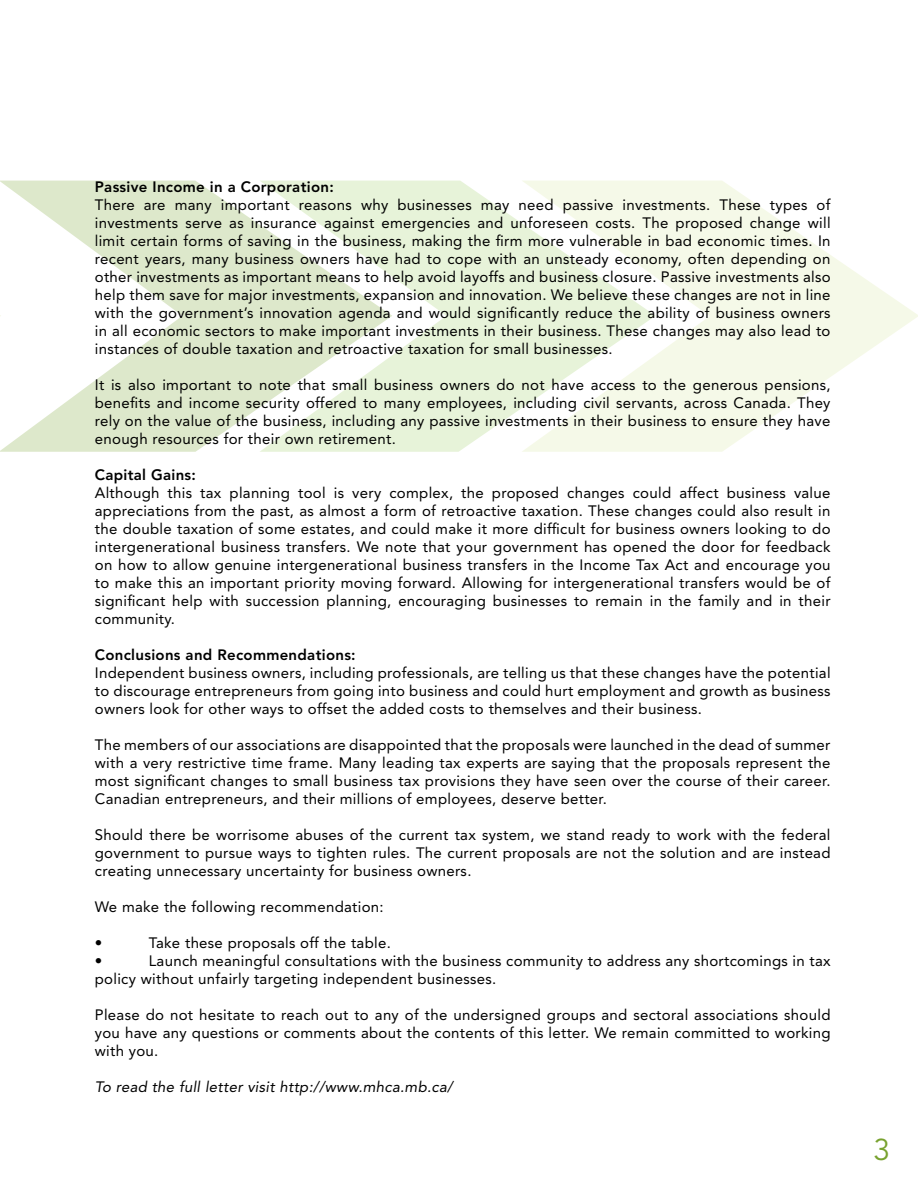
<style>
.page{position:relative;width:918px;height:1188px;background:#fff}
.page>*{position:absolute;margin:0;border:0;box-sizing:border-box;transform-origin:0 0}
.t1{font:30px "Avenir LT Std";color:#78a22f}
.t2{font:15px/18px "Avenir LT Std";letter-spacing:.02em;color:#000;text-align:justify}
.t3{font:800 15px "Avenir LT Std";letter-spacing:.02em;color:#000}
.t4{font:italic 15px "Avenir LT Std";letter-spacing:.02em;color:#000}
</style>
<div class="page">
<svg style="left:1px;top:181px;width:258px;height:271px;fill:#dde8cb"></svg>
<svg style="left:259px;top:181px;width:263px;height:271px;fill:#e7f3d9"></svg>
<svg style="left:522px;top:181px;width:396px;height:271px;fill:#f5f9e8"></svg>
<p class="t3" style="left:95px;top:178px;width:240px">Passive Income in a Corporation:</p>
<p class="t2" style="left:95px;top:196px;width:737px">There are many important reasons why businesses may need passive investments. These types of investments serve as insurance against emergencies and unforeseen costs. The proposed change will limit certain forms of saving in the business, making the firm more vulnerable in bad economic times. In recent years, many business owners have had to cope with an unsteady economy, often depending on other investments as important means to help avoid layoffs and business closure. Passive investments also help them save for major investments, expansion and innovation. We believe these changes are not in line with the government’s innovation agenda and would significantly reduce the ability of business owners in all economic sectors to make important investments in their business. These changes may also lead to instances of double taxation and retroactive taxation for small businesses.</p>
<p class="t2" style="left:95px;top:376px;width:737px">It is also important to note that small business owners do not have access to the generous pensions, benefits and income security offered to many employees, including civil servants, across Canada. They rely on the value of the business, including any passive investments in their business to ensure they have enough resources for their own retirement.</p>
<p class="t3" style="left:95px;top:466px;width:103px">Capital Gains:</p>
<p class="t2" style="left:95px;top:484px;width:737px">Although this tax planning tool is very complex, the proposed changes could affect business value appreciations from the past, as almost a form of retroactive taxation. These changes could also result in the double taxation of some estates, and could make it more difficult for business owners looking to do intergenerational business transfers. We note that your government has opened the door for feedback on how to allow genuine intergenerational business transfers in the Income Tax Act and encourage you to make this an important priority moving forward. Allowing for intergenerational transfers would be of significant help with succession planning, encouraging businesses to remain in the family and in their community.</p>
<p class="t3" style="left:95px;top:646px;width:262px">Conclusions and Recommendations:</p>
<p class="t2" style="left:95px;top:664px;width:737px">Independent business owners, including professionals, are telling us that these changes have the potential to discourage entrepreneurs from going into business and could hurt employment and growth as business owners look for other ways to offset the added costs to themselves and their business.</p>
<p class="t2" style="left:95px;top:736px;width:737px">The members of our associations are disappointed that the proposals were launched in the dead of summer with a very restrictive time frame. Many leading tax experts are saying that the proposals represent the most significant changes to small business tax provisions they have seen over the course of their career.<br>Canadian entrepreneurs, and their millions of employees, deserve better.</p>
<p class="t2" style="left:95px;top:826px;width:737px">Should there be worrisome abuses of the current tax system, we stand ready to work with the federal government to pursue ways to tighten rules. The current proposals are not the solution and are instead creating unnecessary uncertainty for business owners.</p>
<p class="t2" style="left:95px;top:898px;width:290px">We make the following recommendation:</p>
<p class="t2" style="left:95px;top:934px;width:9px">•</p>
<p class="t2" style="left:149px;top:934px;width:244px">Take these proposals off the table.</p>
<p class="t2" style="left:95px;top:952px;width:9px">•</p>
<p class="t2" style="left:95px;top:952px;width:737px;text-indent:54px">Launch meaningful consultations with the business community to address any shortcomings in tax policy without unfairly targeting independent businesses.</p>
<p class="t2" style="left:95px;top:1006px;width:737px">Please do not hesitate to reach out to any of the undersigned groups and sectoral associations should you have any questions or comments about the contents of this letter. We remain committed to working with you.</p>
<p class="t4" style="left:95px;top:1078px;width:359px">To read the full letter visit http://www.mhca.mb.ca/</p>
<h1 class="t1" style="left:874px;top:1133px;width:18px">3</h1>
</div>
